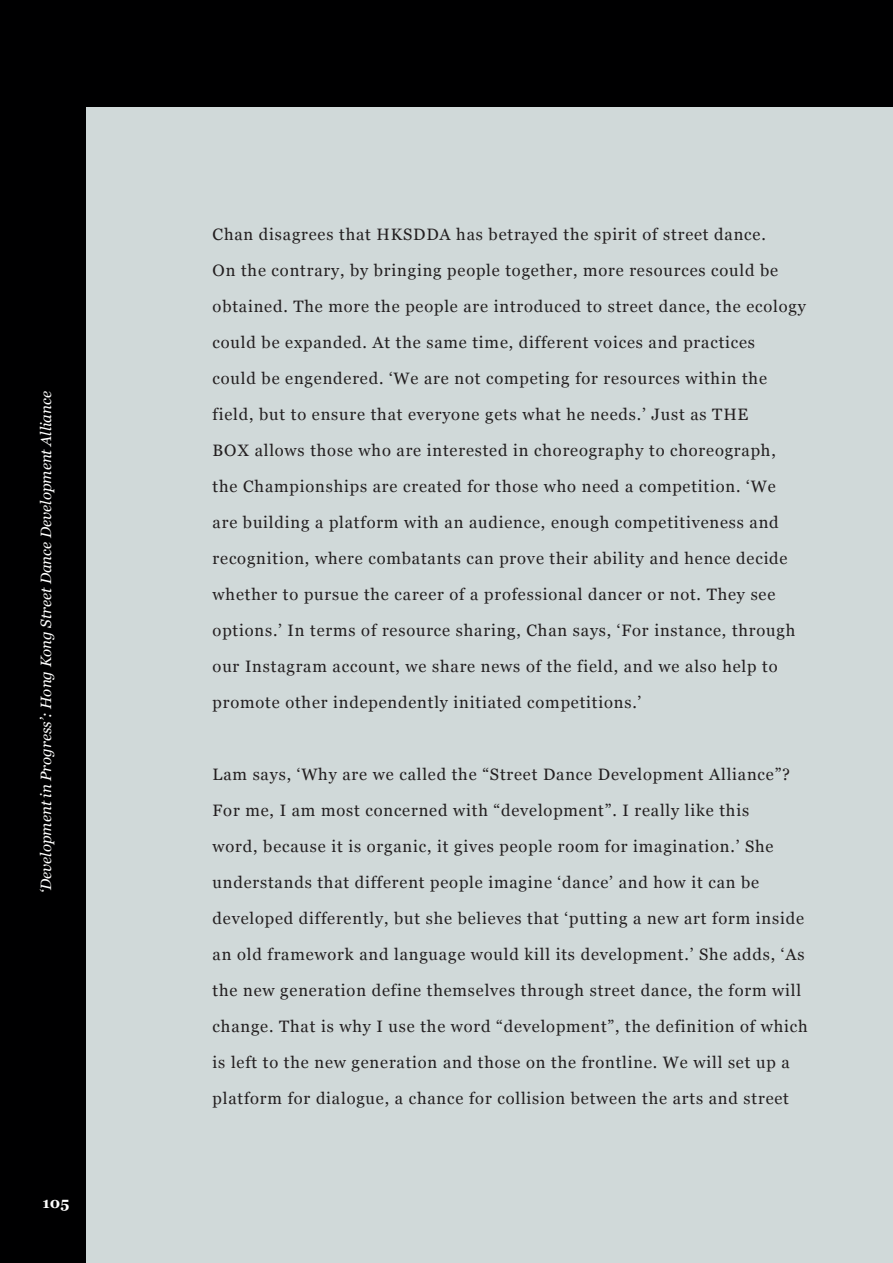
<style>
.page{position:relative;width:893px;height:1263px;background:#fff}
.page>*{position:absolute;margin:0;border:0;box-sizing:border-box;transform-origin:0 0}
.t1{font:16.5px/36px "Georgia";letter-spacing:.05em;color:#231f20}
.t2{font:italic 15px "Georgia";color:#fff}
.t3{font:700 15px "Georgia";color:#fff}
</style>
<div class="page">
<div style="left:0;top:85px;width:893px;height:1178px;background:#d0d9d9"></div>
<div style="left:0;top:0;width:893px;height:106px;background:#000001"></div>
<div style="left:0;top:0;width:85px;height:1263px;background:#000001"></div>
<p class="t2" style="left:35px;top:893px;width:503px;rotate:-90deg">‘Development in Progress’: Hong Kong Street Dance Development Alliance</p>
<p class="t3" style="left:43px;top:1192px;width:28px">105</p>
<p class="t1" style="left:213px;top:215px;width:595px">Chan disagrees that HKSDDA has betrayed the spirit of street dance.<br>On the contrary, by bringing people together, more resources could be obtained. The more the people are introduced to street dance, the ecology could be expanded. At the same time, different voices and practices<br>could be engendered. ‘We are not competing for resources within the field, but to ensure that everyone gets what he needs.’ Just as THE<br>BOX allows those who are interested in choreography to choreograph,<br>the Championships are created for those who need a competition. ‘We<br>are building a platform with an audience, enough competitiveness and recognition, where combatants can prove their ability and hence decide whether to pursue the career of a professional dancer or not. They see options.’ In terms of resource sharing, Chan says, ‘For instance, through our Instagram account, we share news of the field, and we also help to promote other independently initiated competitions.’</p>
<p class="t1" style="left:213px;top:755px;width:597px">Lam says, ‘Why are we called the “Street Dance Development Alliance”?<br>For me, I am most concerned with “development”. I really like this<br>word, because it is organic, it gives people room for imagination.’ She understands that different people imagine ‘dance’ and how it can be developed differently, but she believes that ‘putting a new art form inside an old framework and language would kill its development.’ She adds, ‘As the new generation define themselves through street dance, the form will change. That is why I use the word “development”, the definition of which is left to the new generation and those on the frontline. We will set up a platform for dialogue, a chance for collision between the arts and street</p>
</div>
